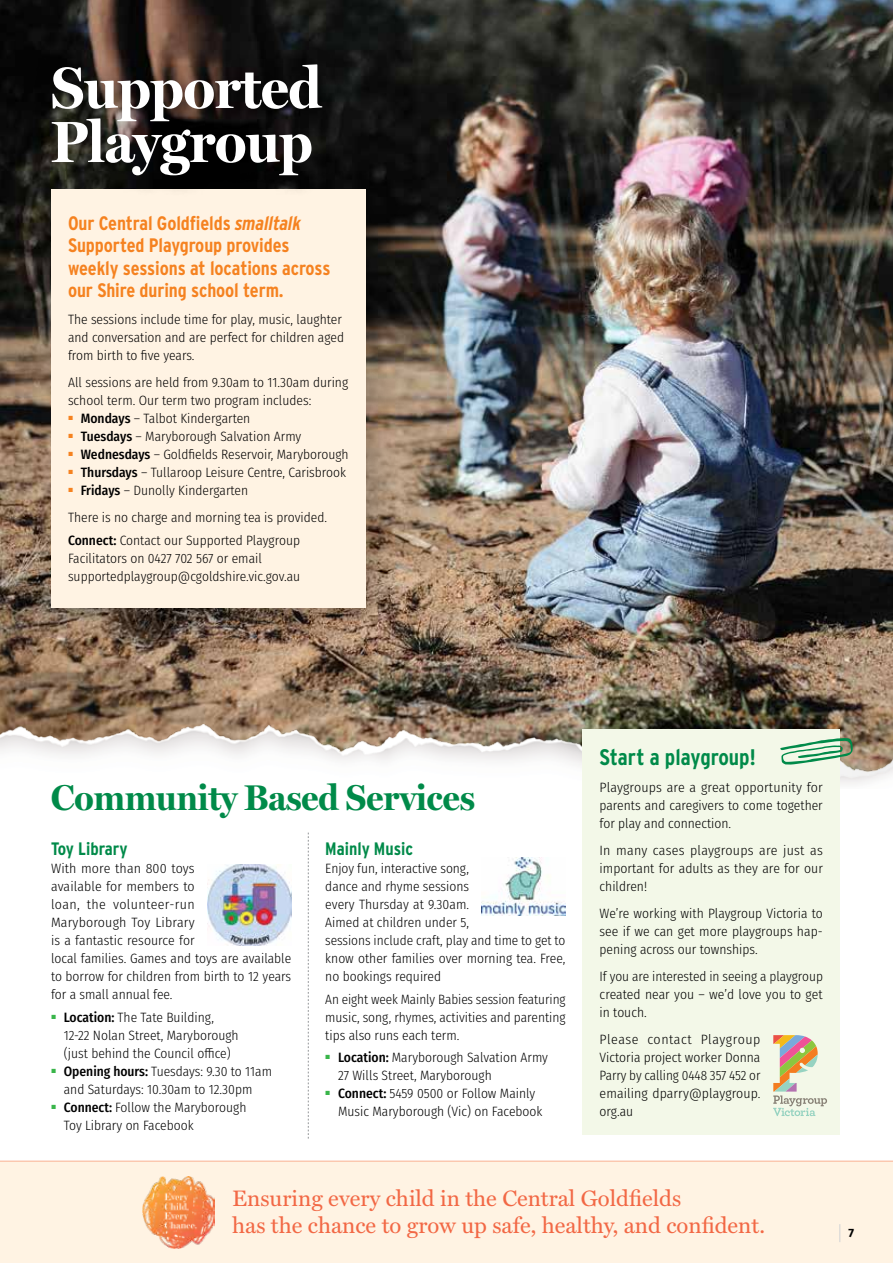
<style>
.page{position:relative;width:893px;height:1263px;background:#fff}
.page>*{position:absolute;margin:0;border:0;box-sizing:border-box;transform-origin:0 0}
.t1{font:700 58.5px/54px "Miller Display";color:#fff}
.t2{font:700 36px "Miller Display";color:#008a49}
.t3{font:22.5px/27px "Miller Text";color:#f26845}
.t4{font:700 22.5px "Interstate Condensed";color:#008a49}
.t5{font:700 19.5px/22.5px "Interstate Condensed";letter-spacing:-.005em;color:#f58220}
.t6{font:700 18px "Interstate Condensed";color:#008a49}
.t7{font:300 13.5px/18px "Fira Sans Condensed";color:#000}
.t8{font:700 12px "Fira Sans";color:#000}
.s1{font-style:italic}
.s2{font-weight:500}
</style>
<div class="page">
<div style="left:0;top:1161px;width:893px;height:102px;background:#fff3e3"></div>
<hr style="left:0;top:1161px;width:893px;height:1px;background:#f9b093">
<img style="left:142px;top:1176px;width:72px;height:72px">
<img style="left:0;top:0;width:893px;height:724px">
<img style="left:208px;top:864px;width:83px;height:81px">
<img style="left:0;top:724px;width:893px;height:64px">
<img style="left:482px;top:857px;width:84px;height:59px">
<svg style="left:308px;top:833px;width:1px;height:306px"></svg>
<div style="left:30px;top:168px;width:374px;height:478px;background:#000;opacity:.25"></div>
<div style="left:51px;top:189px;width:315px;height:419px;background:#fff3e3"></div>
<div style="left:47px;top:59px;width:298px;height:140px;background:#000;opacity:.25"></div>
<div style="left:32px;top:44px;width:309px;height:152px;background:#000;opacity:.5"></div>
<div style="left:583px;top:729px;width:257px;height:405px;background:#f3f8e8"></div>
<svg style="left:780px;top:738px;width:73px;height:27px"></svg>
<svg style="left:773px;top:1035px;width:54px;height:81px"></svg>
<svg style="left:840px;top:1224px;width:1px;height:18px"></svg>
<h1 class="t1" style="left:51px;top:60px;width:272px">Supported<br>Playgroup</h1>
<h3 class="t5" style="left:68px;top:211px;width:264px">Our Central Goldfields <span class="s1">smalltalk<br></span>Supported Playgroup provides weekly sessions at locations across our Shire during school term.</h3>
<p class="t7" style="left:68px;top:310px;width:278px">The sessions include time for play, music, laughter and conversation and are perfect for children aged from birth to five years.</p>
<p class="t7" style="left:68px;top:373px;width:282px">All sessions are held from 9.30am to 11.30am during school term. Our term two program includes:</p>
<p class="t7" style="left:68px;top:409px;width:184px"><sup>■</sup> <span class="s2">Mondays</span> – Talbot Kindergarten</p>
<p class="t7" style="left:68px;top:427px;width:235px"><sup>■</sup> <span class="s2">Tuesdays</span> – Maryborough Salvation Army</p>
<p class="t7" style="left:68px;top:445px;width:282px"><sup>■</sup> <span class="s2">Wednesdays</span> – Goldfields Reservoir, Maryborough</p>
<p class="t7" style="left:68px;top:463px;width:280px"><sup>■</sup> <span class="s2">Thursdays</span> – Tullaroop Leisure Centre, Carisbrook</p>
<p class="t7" style="left:68px;top:477px;width:261px;line-height:27px"><sup>■</sup> <span class="s2">Fridays</span> – Dunolly Kindergarten<br>There is no charge and morning tea is provided.</p>
<p class="t7" style="left:68px;top:531px;width:234px"><span class="s2">Connect:</span> Contact our Supported Playgroup<br>Facilitators on 0427 702 567 or email supportedplaygroup@cgoldshire.vic.gov.au</p>
<h2 class="t2" style="left:51px;top:776px;width:425px">Community Based Services</h2>
<h3 class="t6" style="left:325px;top:839px;width:89px">Mainly Music</h3>
<p class="t7" style="left:325px;top:859px;width:242px">Enjoy fun, interactive song,<br>dance and rhyme sessions<br>every Thursday at 9.30am.<br>Aimed at children under 5,<br>sessions include craft, play and time to get to know other families over morning tea. Free, no bookings required</p>
<p class="t7" style="left:325px;top:990px;width:242px;text-align:justify">An eight week Mainly Babies session featuring music, song, rhymes, activities and parenting tips also runs each term.</p>
<p class="t7" style="left:338px;top:1048px;width:211px;text-indent:-13px"><sup>■</sup> <span class="s2">Location:</span> Maryborough Salvation Army<br>27 Wills Street, Maryborough</p>
<p class="t7" style="left:338px;top:1084px;width:206px;text-indent:-13px"><sup>■</sup> <span class="s2">Connect:</span> 5459 0500 or Follow Mainly<br>Music Maryborough (Vic) on Facebook</p>
<h3 class="t6" style="left:51px;top:839px;width:78px">Toy Library</h3>
<p class="t7" style="left:51px;top:859px;width:242px">With more than 800 toys<br>available for members to<br>loan, the volunteer-run<br>Maryborough Toy Library<br>is a fantastic resource for<br>local families. Games and toys are available to borrow for children from birth to 12 years for a small annual fee.</p>
<p class="t7" style="left:64px;top:1008px;width:176px;text-indent:-13px"><sup>■</sup> <span class="s2">Location:</span> The Tate Building,<br>12-22 Nolan Street, Maryborough (just behind the Council office)</p>
<p class="t7" style="left:51px;top:1062px;width:222px;text-align:center"><sup>■</sup> <span class="s2">Opening hours:</span> Tuesdays: 9.30 to 11am and Saturdays: 10.30am to 12.30pm</p>
<p class="t7" style="left:64px;top:1098px;width:184px;text-indent:-13px"><sup>■</sup> <span class="s2">Connect:</span> Follow the Maryborough<br>Toy Library on Facebook</p>
<h3 class="t4" style="left:600px;top:745px;width:158px">Start a playgroup!</h3>
<p class="t7" style="left:600px;top:778px;width:225px;text-align:justify">Playgroups are a great opportunity for parents and caregivers to come together for play and connection.</p>
<p class="t7" style="left:600px;top:841px;width:225px;text-align:justify">In many cases playgroups are just as important for adults as they are for our children!</p>
<p class="t7" style="left:600px;top:904px;width:225px;text-align:justify">We’re working with Playgroup Victoria to see if we can get more playgroups hap&shy;pening across our townships.</p>
<p class="t7" style="left:600px;top:967px;width:225px;text-align:justify">If you are interested in seeing a playgroup created near you – we’d love you to get in touch.</p>
<p class="t7" style="left:600px;top:1030px;width:162px;text-align:justify">Please contact Playgroup Victoria project worker Donna Parry by calling 0448 357 452 or emailing dparry@playgroup. org.au</p>
<h3 class="t3" style="left:232px;top:1183px;width:534px">Ensuring every child in the Central Goldfields<br>has the chance to grow up safe, healthy, and confident.</h3>
<p class="t8" style="left:848px;top:1223px;width:7px">7</p>
</div>
